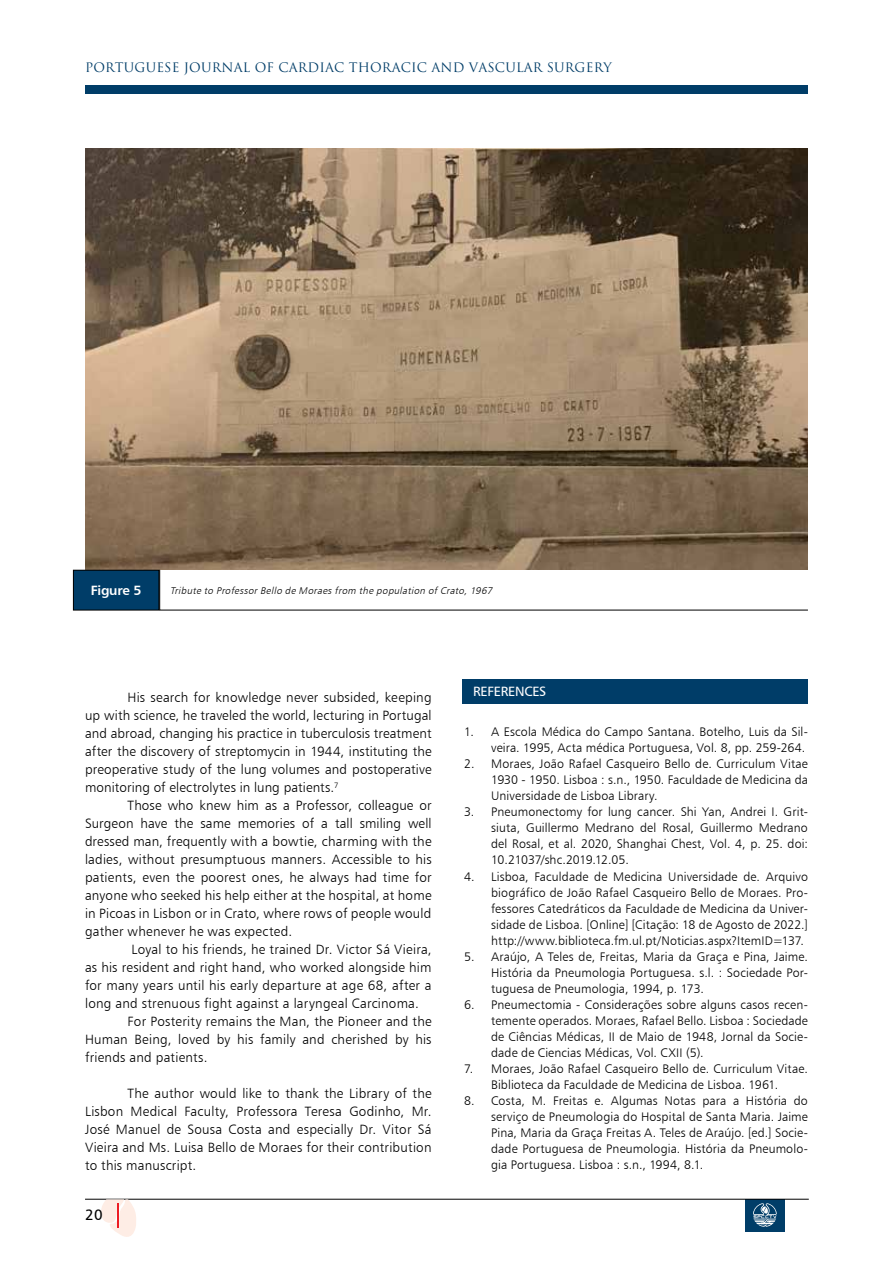
<style>
.page{position:relative;width:893px;height:1263px;background:#fff}
.page>*{position:absolute;margin:0;border:0;box-sizing:border-box;transform-origin:0 0}
.t1{font:15px "Humanist 777 BT Roman B";color:#000}
.t2{font:13.5px/18px "Humanist 777 BT Light B";letter-spacing:.015em;color:#000;text-align:justify}
.t3{font:13.5px "Humanist 777 BT Roman B";letter-spacing:-.02em;color:#fff}
.t4{font:13.5px "Humanist 777 BT Bold B";letter-spacing:-.02em;color:#fff}
.t5{font:12.75px "Trajan Pro 3";letter-spacing:.01em;color:#003d68}
.t6{font:12.45px/16px "Humanist 777 BT Light B";letter-spacing:.01em;color:#000;text-align:justify}
.t7{font:italic 9.75px "Humanist 777 BT Light B";color:#000}
</style>
<div class="page">
<div style="left:745px;top:1199px;width:40px;height:33px;background:#003d68"></div>
<svg style="left:753px;top:1203px;width:24px;height:24px"></svg>
<hr style="left:85px;top:1199px;width:724px;height:1px;background:#000">
<div style="left:85px;top:85px;width:723px;height:8px;background:#003d68"></div>
<svg style="left:101px;top:1199px;width:35px;height:38px"></svg>
<div style="left:462px;top:679px;width:346px;height:25px;background:#003d68"></div>
<img style="left:85px;top:149px;width:723px;height:421px">
<svg style="left:159px;top:569px;width:649px;height:42px"></svg>
<div style="left:73px;top:570px;width:86px;height:40px;background:#003d68"></div>
<div style="left:73px;top:570px;width:86px;height:40px;border:1px solid #000"></div>
<p class="t5" style="left:85px;top:59px;width:528px">PORTUGUESE JOURNAL OF CARDIAC THORACIC AND VASCULAR SURGERY</p>
<p class="t4" style="left:91px;top:582px;width:52px">Figure 5</p>
<p class="t7" style="left:170px;top:584px;width:326px">Tribute to Professor Bello de Moraes from the population of Crato, 1967</p>
<p class="t2" style="left:85px;top:688px;width:348px;text-indent:43px">His search for knowledge never subsided, keeping up with science, he traveled the world, lecturing in Portugal and abroad, changing his practice in tuberculosis treatment after the discovery of streptomycin in 1944, instituting the preoperative study of the lung volumes and postoperative monitoring of electrolytes in lung patients.<sup>7</sup></p>
<p class="t2" style="left:85px;top:796px;width:348px;text-indent:43px">Those who knew him as a Professor, colleague or Surgeon have the same memories of a tall smiling well dressed man, frequently with a bowtie, charming with the ladies, without presumptuous manners. Accessible to his patients, even the poorest ones, he always had time for anyone who seeked his help either at the hospital, at home in Picoas in Lisbon or in Crato, where rows of people would gather whenever he was expected.</p>
<p class="t2" style="left:132px;top:940px;width:301px">Loyal to his friends, he trained Dr. Victor Sá Vieira,</p>
<p class="t2" style="left:85px;top:958px;width:348px">as his resident and right hand, who worked alongside him</p>
<p class="t2" style="left:85px;top:976px;width:348px">for many years until his early departure at age 68, after a</p>
<p class="t2" style="left:85px;top:994px;width:335px">long and strenuous fight against a laryngeal Carcinoma.</p>
<p class="t2" style="left:128px;top:1012px;width:306px">For Posterity remains the Man, the Pioneer and the</p>
<p class="t2" style="left:85px;top:1030px;width:348px">Human Being, loved by his family and cherished by his</p>
<p class="t2" style="left:85px;top:1048px;width:124px">friends and patients.</p>
<p class="t2" style="left:85px;top:1084px;width:348px;text-indent:43px">The author would like to thank the Library of the Lisbon Medical Faculty, Professora Teresa Godinho, Mr.<br>José Manuel de Sousa Costa and especially Dr. Vitor Sá Vieira and Ms. Luisa Bello de Moraes for their contribution to this manuscript.</p>
<p class="t1" style="left:85px;top:1205px;width:19px">20</p>
<p class="t3" style="left:473px;top:683px;width:75px">REFERENCES</p>
<p class="t6" style="left:464px;top:723px;width:345px;text-align:right">1. A Escola Médica do Campo Santana. Botelho, Luis da Sil&shy;veira. 1995, Acta médica Portuguesa, Vol. 8, pp. 259-264.</p>
<p class="t6" style="left:491px;top:755px;width:318px;text-indent:-27px">2. Moraes, João Rafael Casqueiro Bello de. Curriculum Vitae 1930 - 1950. Lisboa : s.n., 1950. Faculdade de Medicina da Universidade de Lisboa Library.</p>
<p class="t6" style="left:491px;top:804px;width:318px;text-indent:-27px">3. Pneumonectomy for lung cancer. Shi Yan, Andrei I. Grit&shy;siuta, Guillermo Medrano del Rosal, Guillermo Medrano del Rosal, et al. 2020, Shanghai Chest, Vol. 4, p. 25. doi:<br>10.21037/shc.2019.12.05.</p>
<p class="t6" style="left:491px;top:868px;width:318px;text-indent:-27px">4. Lisboa, Faculdade de Medicina Universidade de. Arquivo biográfico de João Rafael Casqueiro Bello de Moraes. Pro&shy;fessores Catedráticos da Faculdade de Medicina da Univer&shy;sidade de Lisboa. [Online] [Citação: 18 de Agosto de 2022.] http://www.biblioteca.fm.ul.pt/Noticias.aspx?ItemID=137.</p>
<p class="t6" style="left:491px;top:948px;width:318px;text-indent:-27px">5. Araújo, A Teles de, Freitas, Maria da Graça e Pina, Jaime.<br>História da Pneumologia Portuguesa. s.l. : Sociedade Por&shy;tuguesa de Pneumologia, 1994, p. 173.</p>
<p class="t6" style="left:491px;top:996px;width:318px;text-indent:-27px">6. Pneumectomia - Considerações sobre alguns casos recen&shy;temente operados. Moraes, Rafael Bello. Lisboa : Sociedade de Ciências Médicas, II de Maio de 1948, Jornal da Socie&shy;dade de Ciencias Médicas, Vol. CXII (5).</p>
<p class="t6" style="left:464px;top:1060px;width:345px;text-align:center">7. Moraes, João Rafael Casqueiro Bello de. Curriculum Vitae.<br>Biblioteca da Faculdade de Medicina de Lisboa. 1961.</p>
<p class="t6" style="left:491px;top:1093px;width:318px;text-indent:-27px">8. Costa, M. Freitas e. Algumas Notas para a História do serviço de Pneumologia do Hospital de Santa Maria. Jaime Pina, Maria da Graça Freitas A. Teles de Araújo. [ed.] Socie&shy;dade Portuguesa de Pneumologia. História da Pneumolo&shy;gia Portuguesa. Lisboa : s.n., 1994, 8.1.</p>
</div>
